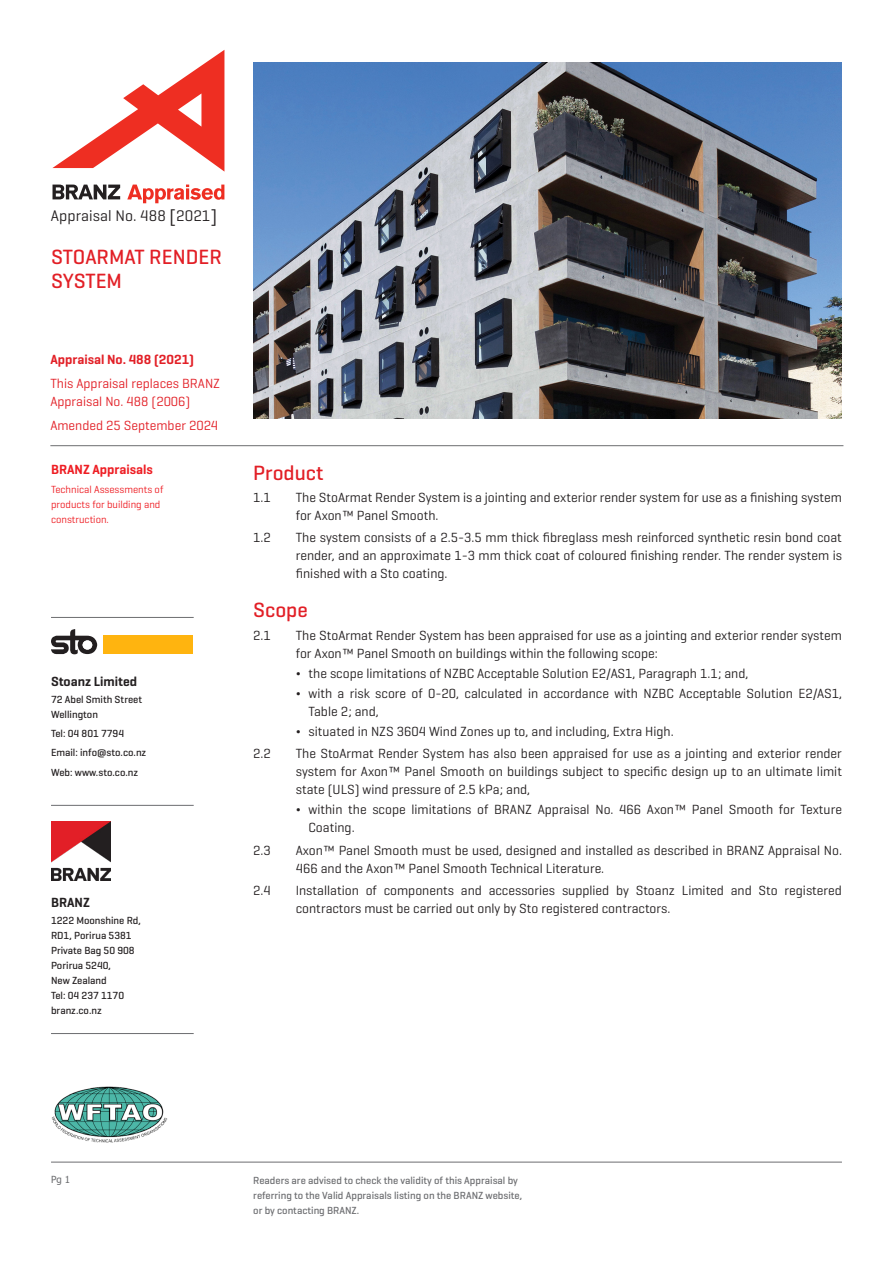
<style>
.page{position:relative;width:893px;height:1263px;background:#fff}
.page>*{position:absolute;margin:0;border:0;box-sizing:border-box;transform-origin:0 0}
.H3_Geo_P{font:500 21px/24px "Geogrotesque";color:#e21f26}
.t1{font:15.6px "Geogrotesque";letter-spacing:.005em;color:#231f20}
.t2{font:13.5px/18px "Geogrotesque";color:#231f20}
.H4_Geo_P{font:13.5px/18px "Geogrotesque";color:#e21f26}
.H4_Geo_P-2{font:600 13.5px "Geogrotesque";color:#e21f26}
.H5_Geo_P{font:600 13.5px "Geogrotesque";color:#231f20}
.Body{font:600 13.5px "Geogrotesque";color:#ee1d23}
.Small_Body_Geo_P{font:500 10.5px/15px "Geogrotesque";color:#231f20}
.Small_Body_Geo_P-2{font:500 10.5px/15px "Geogrotesque";color:#6c6d70}
.Body-2{font:10.5px/15px "Geogrotesque";color:#ee1d23}
.t3{font:9.75px "Tahoma";color:#6c6d70}
.s1{font-size:18.3px}
.s2{font-weight:500}
</style>
<div class="page">
<hr style="left:51px;top:617px;width:143px;height:1px;background:#6c6d70">
<div style="left:103px;top:636px;width:90px;height:18px;background:#ffb40f"></div>
<svg style="left:51px;top:629px;width:46px;height:25px"></svg>
<div style="left:83px;top:640px;width:9px;height:9px;background:#fff;border-radius:50%"></div>
<hr style="left:51px;top:805px;width:143px;height:1px;background:#6c6d70">
<img style="left:51px;top:821px;width:60px;height:60px">
<hr style="left:51px;top:1033px;width:143px;height:1px;background:#6c6d70">
<hr style="left:50px;top:445px;width:793px;height:1px;background:#6c6d70">
<hr style="left:51px;top:1162px;width:791px;height:1px;background:#6c6d70">
<img style="left:51px;top:1086px;width:117px;height:57px">
<svg style="left:52px;top:50px;width:172px;height:122px"></svg>
<svg style="left:127px;top:185px;width:97px;height:18px"></svg>
<svg style="left:53px;top:185px;width:67px;height:14px"></svg>
<img style="left:253px;top:63px;width:589px;height:356px">
<p class="t1" style="left:51px;top:206px;width:168px">Appraisal No. 488 <span class="s1">[</span>2021<span class="s1">]</span></p>
<p class="H3_Geo_P" style="left:51px;top:245px;width:172px">STOARMAT RENDER<br>SYSTEM</p>
<p class="H4_Geo_P-2" style="left:50px;top:351px;width:145px">Appraisal No. 488 (2021)</p>
<p class="H4_Geo_P" style="left:50px;top:374px;width:171px">This Appraisal replaces BRANZ<br>Appraisal No. 488 (2006)</p>
<p class="H4_Geo_P" style="left:50px;top:416px;width:169px">Amended 25 September 2024</p>
<p class="Body" style="left:51px;top:461px;width:103px">BRANZ Appraisals</p>
<p class="Body-2" style="left:51px;top:482px;width:114px">Technical Assessments of products for building and construction.</p>
<p class="H5_Geo_P" style="left:51px;top:673px;width:88px">Stoanz Limited</p>
<p class="Small_Body_Geo_P" style="left:51px;top:691px;width:93px">72 Abel Smith Street</p>
<p class="Small_Body_Geo_P" style="left:51px;top:706px;width:49px">Wellington</p>
<p class="Small_Body_Geo_P" style="left:51px;top:726px;width:75px">Tel: 04 801 7794</p>
<p class="Small_Body_Geo_P" style="left:51px;top:745px;width:97px">Email: info@sto.co.nz</p>
<p class="Small_Body_Geo_P" style="left:51px;top:764px;width:89px">Web: www.sto.co.nz</p>
<p class="H5_Geo_P" style="left:51px;top:894px;width:40px">BRANZ</p>
<p class="Small_Body_Geo_P" style="left:51px;top:913px;width:91px">1222 Moonshine Rd,</p>
<p class="Small_Body_Geo_P" style="left:51px;top:928px;width:82px">RD1, Porirua 5381</p>
<p class="Small_Body_Geo_P" style="left:51px;top:943px;width:85px">Private Bag 50 908</p>
<p class="Small_Body_Geo_P" style="left:51px;top:958px;width:62px">Porirua 5240,<br>New Zealand</p>
<p class="Small_Body_Geo_P" style="left:51px;top:988px;width:75px">Tel: 04 237 1170</p>
<p class="Small_Body_Geo_P" style="left:51px;top:1003px;width:52px">branz.co.nz</p>
<p class="H3_Geo_P" style="left:253px;top:460px;width:72px">Product</p>
<p class="t2" style="left:253px;top:488px;width:19px">1.1</p>
<p class="t2" style="left:296px;top:488px;width:548px">The StoArmat Render System is a jointing and exterior render system for use as a finishing system for Axon™ Panel Smooth.</p>
<p class="t2" style="left:253px;top:528px;width:19px">1.2</p>
<p class="t2" style="left:296px;top:528px;width:548px;text-align:justify">The system consists of a 2.5-3.5 mm thick fibreglass mesh reinforced synthetic resin bond coat render, and an approximate 1-3 mm thick coat of coloured finishing render. The render system is finished with a Sto coating.</p>
<p class="H3_Geo_P" style="left:253px;top:598px;width:56px">Scope</p>
<p class="t2" style="left:253px;top:625px;width:19px">2.1</p>
<p class="t2" style="left:296px;top:625px;width:548px">The StoArmat Render System has been appraised for use as a jointing and exterior render system for Axon™ Panel Smooth on buildings within the following scope:</p>
<p class="t2" style="left:296px;top:664px;width:454px"><span class="s2">¬</span> the scope limitations of NZBC Acceptable Solution E2/AS1, Paragraph 1.1; and,</p>
<p class="t2" style="left:309px;top:684px;width:535px;text-indent:-13px"><span class="s2">¬</span> with a risk score of 0-20, calculated in accordance with NZBC Acceptable Solution E2/AS1,<br>Table 2; and,</p>
<p class="t2" style="left:296px;top:722px;width:379px"><span class="s2">¬</span> situated in NZS 3604 Wind Zones up to, and including, Extra High.</p>
<p class="t2" style="left:253px;top:744px;width:19px">2.2</p>
<p class="t2" style="left:296px;top:744px;width:548px;text-align:justify">The StoArmat Render System has also been appraised for use as a jointing and exterior render system for Axon™ Panel Smooth on buildings subject to specific design up to an ultimate limit state (ULS) wind pressure of 2.5 kPa; and,</p>
<p class="t2" style="left:309px;top:800px;width:535px;text-indent:-13px"><span class="s2">¬</span> within the scope limitations of BRANZ Appraisal No. 466 Axon™ Panel Smooth for Texture<br>Coating.</p>
<p class="t2" style="left:253px;top:840px;width:19px">2.3</p>
<p class="t2" style="left:296px;top:840px;width:548px">Axon™ Panel Smooth must be used, designed and installed as described in BRANZ Appraisal No.<br>466 and the Axon™ Panel Smooth Technical Literature.</p>
<p class="t2" style="left:253px;top:881px;width:19px">2.4</p>
<p class="t2" style="left:296px;top:881px;width:548px">Installation of components and accessories supplied by Stoanz Limited and Sto registered contractors must be carried out only by Sto registered contractors.</p>
<p class="t3" style="left:51px;top:1173px;width:21px">Pg 1</p>
<p class="Small_Body_Geo_P-2" style="left:253px;top:1172px;width:270px">Readers are advised to check the validity of this Appraisal by referring to the Valid Appraisals listing on the BRANZ website, or by contacting BRANZ.</p>
</div>
